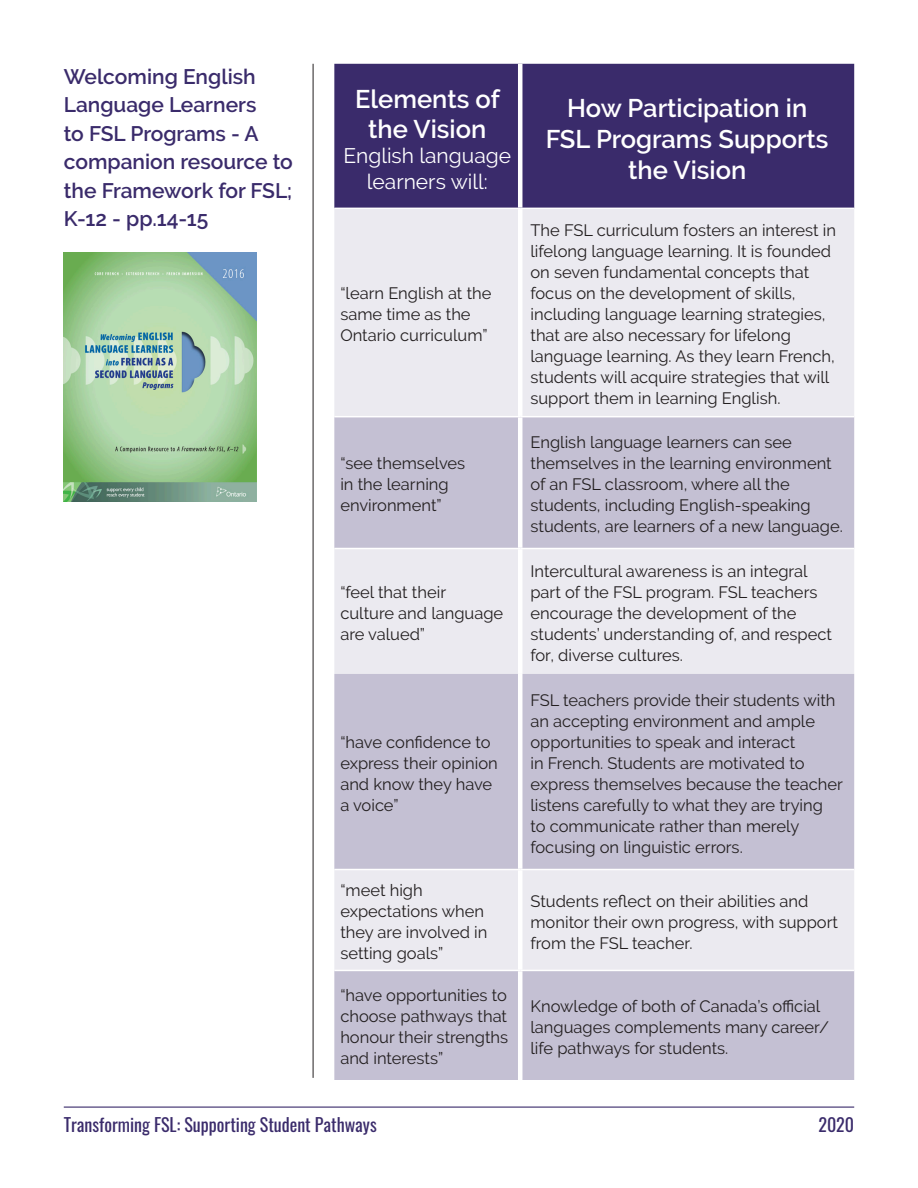
<style>
.page{position:relative;width:918px;height:1188px;background:#fff}
.page>*{position:absolute;margin:0;border:0;box-sizing:border-box;transform-origin:0 0}
.t1{font:600 25.5px/30.6px "Raleway";color:#fff;text-align:center}
.t2{font:600 21px/28.5px "Raleway";color:#3a2b6b}
.t3{font:21px/25.2px "Raleway";color:#fff;text-align:center}
.t4{font:18px "Oswald";color:#3a2b6b}
.t5{font:16.5px/21px "Raleway";color:#231f20}
</style>
<div class="page">
<hr style="left:64px;top:1107px;width:790px;height:1px;background:#3a2b6b">
<hr style="left:313px;top:64px;width:1px;height:1014px;background:#231f20">
<img style="left:64px;top:253px;width:192px;height:249px">
<div style="left:334px;top:64px;width:520px;height:144px;background:#3a2b6b"></div>
<div style="left:334px;top:209px;width:520px;height:207px;background:#ebeaf0"></div>
<svg style="left:334px;top:417px;width:520px;height:663px;background:#d1cedd"></svg>
<hr style="left:518px;top:64px;width:4px;height:144px;background:#fff">
<hr style="left:518px;top:209px;width:4px;height:207px;background:#fff">
<hr style="left:518px;top:417px;width:4px;height:131px;background:#fff">
<hr style="left:518px;top:549px;width:4px;height:125px;background:#fff">
<hr style="left:518px;top:674px;width:4px;height:195px;background:#fff">
<hr style="left:518px;top:870px;width:4px;height:100px;background:#fff">
<hr style="left:518px;top:971px;width:4px;height:109px;background:#fff">
<hr style="left:334px;top:548px;width:186px;height:1px;background:#fff">
<hr style="left:520px;top:548px;width:334px;height:1px;background:#fff">
<hr style="left:334px;top:869px;width:186px;height:1px;background:#fff">
<hr style="left:520px;top:869px;width:334px;height:1px;background:#fff">
<hr style="left:334px;top:970px;width:186px;height:1px;background:#fff">
<hr style="left:520px;top:970px;width:334px;height:1px;background:#fff">
<p class="t2" style="left:64px;top:62px;width:231px">Welcoming English<br>Language Learners<br>to FSL Programs - A companion resource to the Framework for FSL;<br>K-12 - pp.14-15</p>
<p class="t1" style="left:355px;top:83px;width:146px">Elements of the Vision</p>
<p class="t3" style="left:343px;top:143px;width:169px">English language learners will:</p>
<p class="t5" style="left:340px;top:283px;width:153px">“learn English at the same time as the<br>Ontario curriculum”</p>
<p class="t5" style="left:340px;top:453px;width:126px">“see themselves in the learning environment”</p>
<p class="t5" style="left:340px;top:582px;width:164px">“feel that their culture and language are valued”</p>
<p class="t5" style="left:340px;top:732px;width:159px">“have confidence to express their opinion and know they have a voice”</p>
<p class="t1" style="left:546px;top:93px;width:284px">How Participation in<br>FSL Programs Supports the Vision</p>
<p class="t5" style="left:530px;top:220px;width:307px">The FSL curriculum fosters an interest in lifelong language learning. It is founded on seven fundamental concepts that focus on the development of skills, including language learning strategies, that are also necessary for lifelong language learning. As they learn French, students will acquire strategies that will support them in learning English.</p>
<p class="t5" style="left:530px;top:432px;width:314px">English language learners can see themselves in the learning environment of an FSL classroom, where all the students, including English-speaking students, are learners of a new language.</p>
<p class="t5" style="left:530px;top:561px;width:303px">Intercultural awareness is an integral part of the FSL program. FSL teachers encourage the development of the students’ understanding of, and respect for, diverse cultures.</p>
<p class="t5" style="left:530px;top:690px;width:314px">FSL teachers provide their students with an accepting environment and ample opportunities to speak and interact<br>in French. Students are motivated to express themselves because the teacher listens carefully to what they are trying<br>to communicate rather than merely focusing on linguistic errors.</p>
<p class="t5" style="left:340px;top:880px;width:149px">“meet high expectations when they are involved in setting goals”</p>
<p class="t5" style="left:530px;top:890px;width:309px">Students reflect on their abilities and monitor their own progress, with support from the FSL teacher.</p>
<p class="t5" style="left:340px;top:985px;width:169px;text-align:justify">“have opportunities to choose pathways that honour their strengths and interests”</p>
<p class="t5" style="left:530px;top:996px;width:300px">Knowledge of both of Canada’s official languages complements many career/ life pathways for students.</p>
<p class="t4" style="left:64px;top:1109px;width:314px">Transforming FSL: Supporting Student Pathways</p>
<p class="t4" style="left:818px;top:1109px;width:37px">2020</p>
</div>
